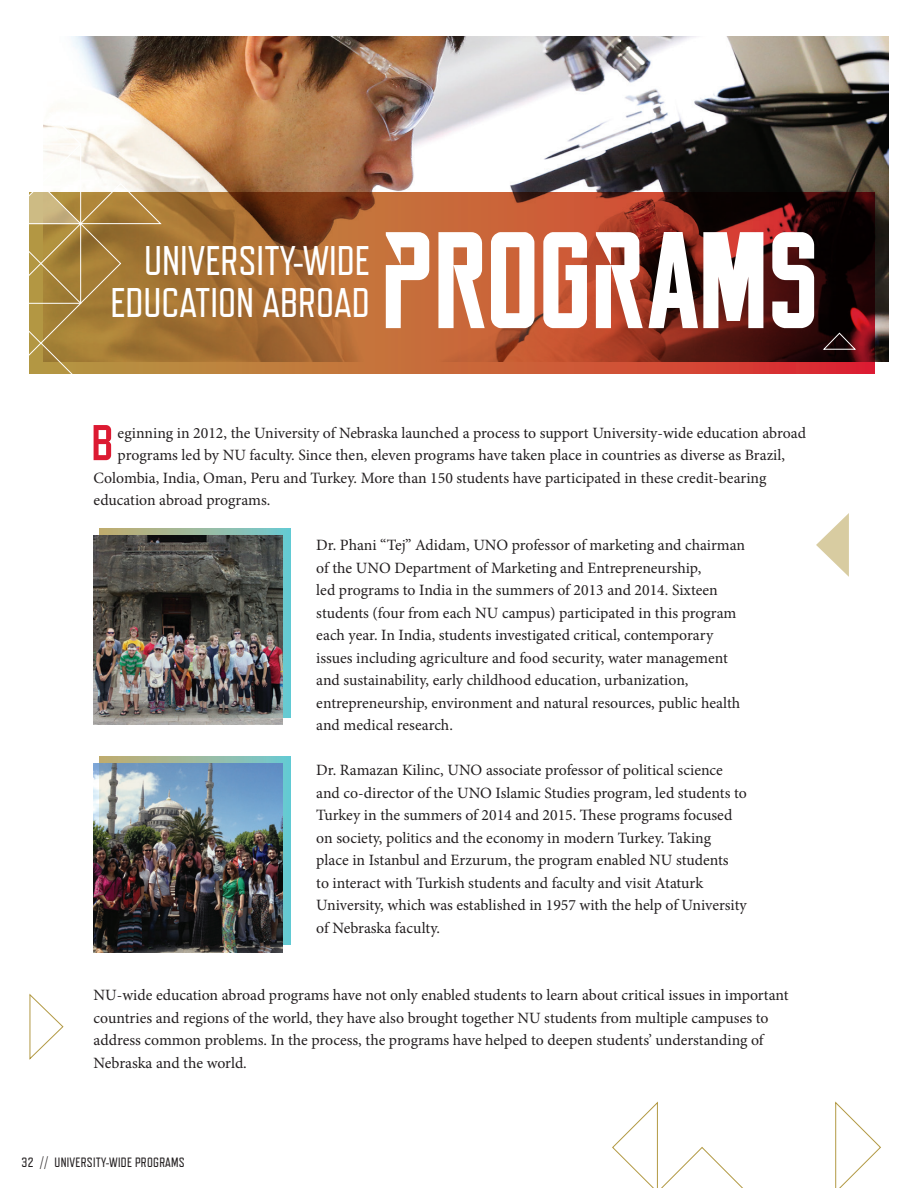
<style>
.page{position:relative;width:918px;height:1188px;background:#fff}
.page>*{position:absolute;margin:0;border:0;box-sizing:border-box;transform-origin:0 0}
.t1{font:700 137.1px "Reckoner";color:#fff}
.t2{font:700 50.1px "Refrigerator Deluxe";color:#dc1a32}
.t3{font:41.4px/42.2px "Refrigerator Deluxe";color:#fff;text-align:right}
.t4{font:15.75px/22.5px "Minion Pro";color:#231f20}
.t5{font:13.5px "Refrigerator Deluxe";letter-spacing:.02em;color:#231f20}
</style>
<div class="page">
<img style="left:94px;top:536px;width:189px;height:189px">
<img style="left:51px;top:36px;width:837px;height:326px">
<svg style="left:29px;top:993px;width:35px;height:67px"></svg>
<svg style="left:835px;top:1102px;width:46px;height:86px"></svg>
<svg style="left:612px;top:1102px;width:131px;height:86px"></svg>
<svg style="left:816px;top:513px;width:33px;height:64px"></svg>
<svg style="left:162px;top:193px;width:713px;height:181px"></svg>
<svg style="left:30px;top:113px;width:132px;height:261px"></svg>
<img style="left:94px;top:763px;width:189px;height:189px">
<svg style="left:822px;top:332px;width:35px;height:18px"></svg>
<img style="left:99px;top:529px;width:192px;height:188px">
<img style="left:99px;top:756px;width:192px;height:189px">
<p class="t3" style="left:111px;top:239px;width:261px">UNIVERSITY-WIDE<br>EDUCATION ABROAD</p>
<p class="t1" style="left:386px;top:219px;width:439px">pROGrAMS</p>
<p class="t2" style="left:91px;top:413px;width:24px">B</p>
<p class="t4" style="left:118px;top:421px;width:690px">eginning in 2012, the University of Nebraska launched a process to support University-wide education abroad</p>
<p class="t4" style="left:118px;top:444px;width:669px">programs led by NU faculty. Since then, eleven programs have taken place in countries as diverse as Brazil,</p>
<p class="t4" style="left:94px;top:466px;width:674px">Colombia, India, Oman, Peru and Turkey. More than 150 students have participated in these credit-bearing</p>
<p class="t4" style="left:94px;top:489px;width:178px">education abroad programs.</p>
<p class="t4" style="left:316px;top:534px;width:430px">Dr. Phani “Tej” Adidam, UNO professor of marketing and chairman of the UNO Department of Marketing and Entrepreneurship,<br>led programs to India in the summers of 2013 and 2014. Sixteen students (four from each NU campus) participated in this program each year. In India, students investigated critical, contemporary issues including agriculture and food security, water management and sustainability, early childhood education, urbanization, entrepreneurship, environment and natural resources, public health and medical research.</p>
<p class="t4" style="left:316px;top:759px;width:432px">Dr. Ramazan Kilinc, UNO associate professor of political science and co-director of the UNO Islamic Studies program, led students to Turkey in the summers of 2014 and 2015. These programs focused on society, politics and the economy in modern Turkey. Taking place in Istanbul and Erzurum, the program enabled NU students<br>to interact with Turkish students and faculty and visit Ataturk University, which was established in 1957 with the help of University of Nebraska faculty.</p>
<p class="t4" style="left:94px;top:984px;width:697px">NU-wide education abroad programs have not only enabled students to learn about critical issues in important countries and regions of the world, they have also brought together NU students from multiple campuses to address common problems. In the process, the programs have helped to deepen students’ understanding of Nebraska and the world.</p>
<p class="t5" style="left:22px;top:1154px;width:165px">32 // UNIVERSITY-WIDE PROGRAMS</p>
</div>
